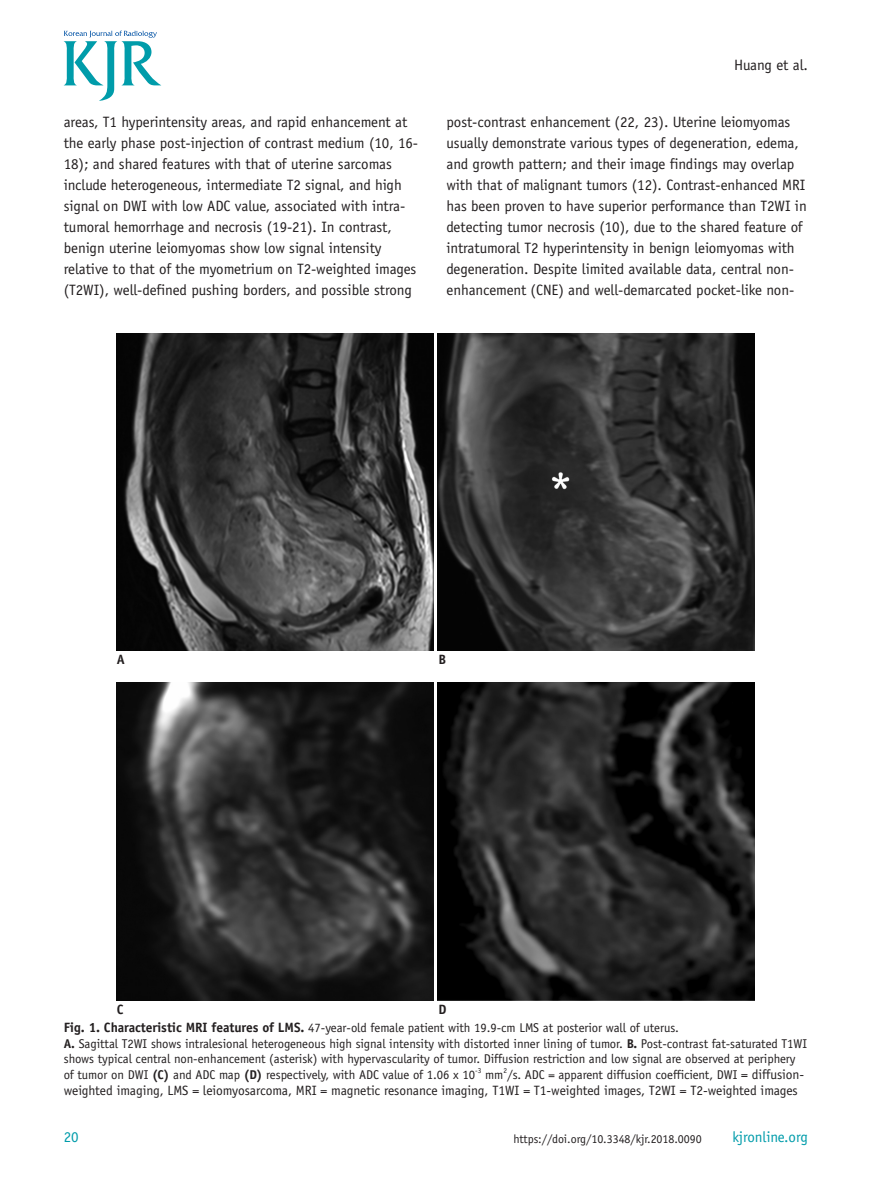
<style>
.page{position:relative;width:893px;height:1191px;background:#fff}
.page>*{position:absolute;margin:0;border:0;box-sizing:border-box;transform-origin:0 0}
.t1{font:15px/21px "Officina Sans Std";letter-spacing:-.005em;color:#231f20}
.t2{font:15px "Officina Sans Std";letter-spacing:-.005em;color:#009caa}
.t3{font:13.5px "Officina Sans Std";letter-spacing:-.005em;color:#231f20}
.t4{font:700 13.5px "Officina Sans Std";color:#231f20}
.t5{font:12.75px/15.6px "Officina Sans Std";letter-spacing:-.005em;color:#231f20}
.t6{font:12px "Officina Sans Std";letter-spacing:-.005em;color:#231f20}
.s1{font-weight:700;font-size:13.5px}
.s2{font-weight:700}
.s3{font-size:13.5px}
</style>
<div class="page">
<svg style="left:64px;top:31px;width:97px;height:70px"></svg>
<img style="left:117px;top:334px;width:317px;height:317px">
<img style="left:438px;top:334px;width:317px;height:317px">
<img style="left:117px;top:682px;width:317px;height:318px">
<img style="left:438px;top:682px;width:317px;height:318px">
<p class="t1" style="left:734px;top:54px;width:75px">Huang et al.</p>
<p class="t1" style="left:64px;top:112px;width:356px">areas, T1 hyperintensity areas, and rapid enhancement at the early phase post-injection of contrast medium (10, 16- 18); and shared features with that of uterine sarcomas include heterogeneous, intermediate T2 signal, and high signal on DWI with low ADC value, associated with intra&shy;tumoral hemorrhage and necrosis (19-21). In contrast, benign uterine leiomyomas show low signal intensity relative to that of the myometrium on T2-weighted images (T2WI), well-defined pushing borders, and possible strong</p>
<p class="t1" style="left:446px;top:112px;width:362px">post-contrast enhancement (22, 23). Uterine leiomyomas usually demonstrate various types of degeneration, edema, and growth pattern; and their image findings may overlap with that of malignant tumors (12). Contrast-enhanced MRI has been proven to have superior performance than T2WI in detecting tumor necrosis (10), due to the shared feature of intratumoral T2 hyperintensity in benign leiomyomas with degeneration. Despite limited available data, central non&shy;enhancement (CNE) and well-demarcated pocket-like non-</p>
<p class="t4" style="left:117px;top:651px;width:10px">A</p>
<p class="t4" style="left:438px;top:651px;width:9px">B</p>
<p class="t4" style="left:117px;top:1000px;width:8px">C</p>
<p class="t4" style="left:438px;top:1000px;width:10px">D</p>
<p class="t5" style="left:64px;top:1019px;width:745px"><span class="s1">Fig. 1. Characteristic MRI features of LMS.</span> 47-year-old female patient with 19.9-cm LMS at posterior wall of uterus.<br><span class="s2">A.</span> Sagittal T2WI shows intralesional heterogeneous high signal intensity with distorted inner lining of tumor. <span class="s2">B.</span> Post-contrast fat-saturated T1WI shows typical central non-enhancement (asterisk) with hypervascularity of tumor. Diffusion restriction and low signal are observed at periphery of tumor on DWI <span class="s2">(C)</span> and ADC map <span class="s2">(D)</span> respectively, with ADC value of 1.06 x 10<sup>-3</sup> mm<sup>2</sup>/s. ADC = apparent diffusion coefficient, DWI <span class="s3">= diffusion-</span></p>
<p class="t3" style="left:64px;top:1082px;width:735px">weighted imaging, LMS = leiomyosarcoma, MRI = magnetic resonance imaging, T1WI = T1-weighted images, T2WI = T2-weighted images</p>
<p class="t2" style="left:64px;top:1128px;width:16px">20</p>
<p class="t6" style="left:513px;top:1132px;width:190px">https://doi.org/10.3348/kjr.2018.0090</p>
<p class="t2" style="left:732px;top:1128px;width:77px">kjronline.org</p>
</div>
